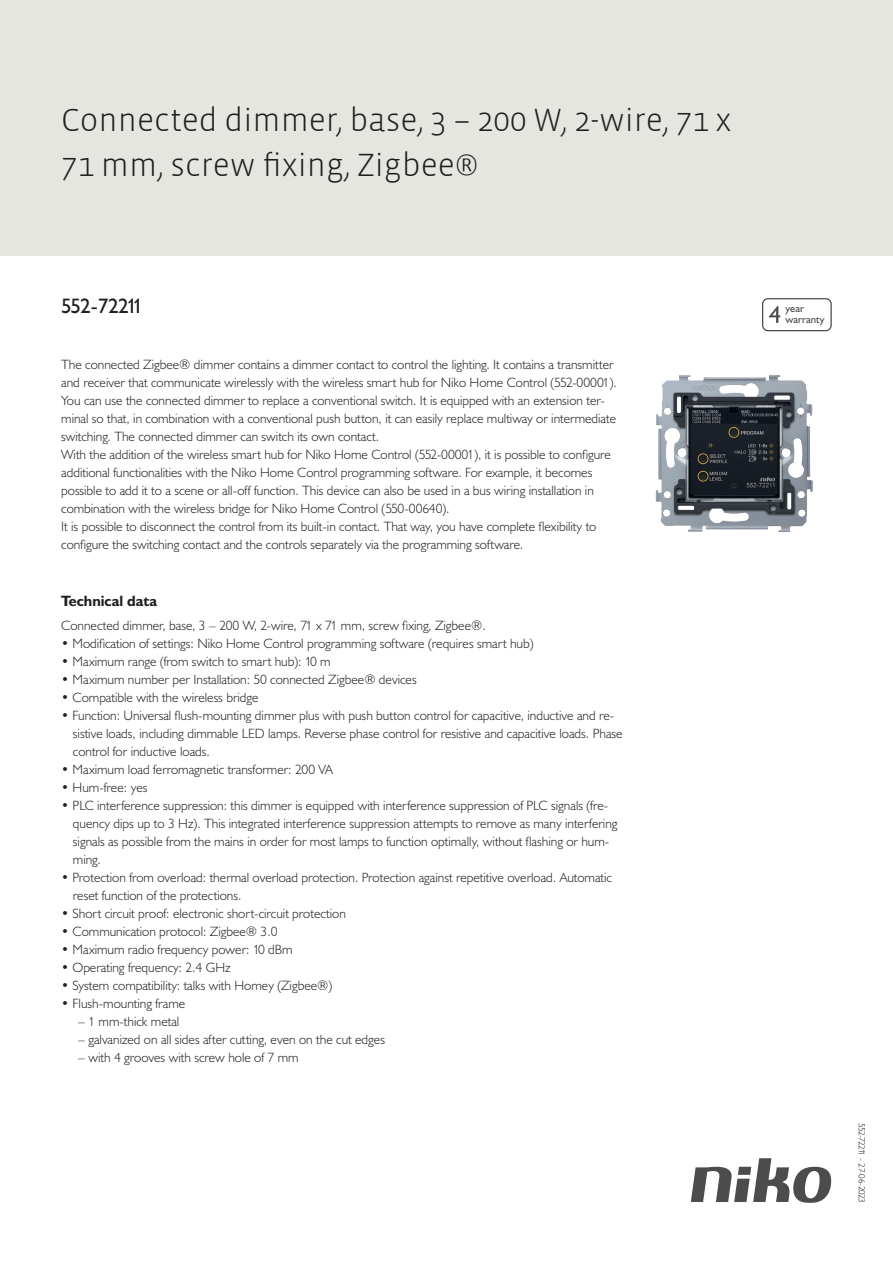
<style>
.page{position:relative;width:893px;height:1263px;background:#fff}
.page>*{position:absolute;margin:0;border:0;box-sizing:border-box;transform-origin:0 0}
.Title_datasheets{font:300 33px/45px "Vista Sans";color:#231f20}
.Article_number{font:21px "Humanist 521 BT";letter-spacing:-.055em;color:#231f20}
.Titles_parts{font:700 15px "Humanist 521 BT";color:#231f20}
.USP_Bullets{font:300 13.5px/18px "Humanist 521 BT";color:#231f20}
.Platte_tekst_CAB{font:300 13.5px/18px "Humanist 521 BT";color:#231f20}
.USP_Bullets_level_2{font:300 13.5px "Humanist 521 BT";color:#231f20}
.t1{font:10.8px/10.8px "Humanist 521 BT";color:#4b4c4d}
.Revision{font:300 9px "Humanist 521 BT";letter-spacing:-.05em;color:#231f20}
</style>
<div class="page">
<svg style="left:691px;top:1158px;width:141px;height:45px"></svg>
<div style="left:0;top:0;width:893px;height:255px;background:#e6e6e0"></div>
<svg style="left:762px;top:298px;width:70px;height:33px"></svg>
<img style="left:655px;top:374px;width:158px;height:158px">
<p class="Title_datasheets" style="left:61px;top:98px;width:672px">Connected dimmer, base, 3 – 200 W, 2-wire, 71 x<br>71 mm, screw fixing, Zigbee®</p>
<p class="Article_number" style="left:61px;top:293px;width:84px">552-72211</p>
<p class="Platte_tekst_CAB" style="left:61px;top:355px;width:557px">The connected Zigbee® dimmer contains a dimmer contact to control the lighting. It contains a transmitter and receiver that communicate wirelessly with the wireless smart hub for Niko Home Control (552-00001).<br>You can use the connected dimmer to replace a conventional switch. It is equipped with an extension ter&shy;minal so that, in combination with a conventional push button, it can easily replace multiway or intermediate switching. The connected dimmer can switch its own contact.<br>With the addition of the wireless smart hub for Niko Home Control (552-00001), it is possible to configure additional functionalities with the Niko Home Control programming software. For example, it becomes possible to add it to a scene or all-off function. This device can also be used in a bus wiring installation in combination with the wireless bridge for Niko Home Control (550-00640).<br>It is possible to disconnect the control from its built-in contact. That way, you have complete flexibility to configure the switching contact and the controls separately via the programming software.</p>
<p class="Titles_parts" style="left:61px;top:591px;width:98px">Technical data</p>
<p class="Platte_tekst_CAB" style="left:61px;top:616px;width:426px">Connected dimmer, base, 3 – 200 W, 2-wire, 71 x 71 mm, screw fixing, Zigbee®.</p>
<p class="USP_Bullets" style="left:61px;top:634px;width:474px">• Modification of settings: Niko Home Control programming software (requires smart hub)</p>
<p class="USP_Bullets" style="left:61px;top:652px;width:271px">• Maximum range (from switch to smart hub): 10 m</p>
<p class="USP_Bullets" style="left:61px;top:670px;width:357px">• Maximum number per Installation: 50 connected Zigbee® devices</p>
<p class="USP_Bullets" style="left:61px;top:688px;width:199px">• Compatible with the wireless bridge</p>
<p class="USP_Bullets" style="left:73px;top:706px;width:551px;text-indent:-12px">• Function: Universal flush-mounting dimmer plus with push button control for capacitive, inductive and re&shy;sistive loads, including dimmable LED lamps. Reverse phase control for resistive and capacitive loads. Phase control for inductive loads.</p>
<p class="USP_Bullets" style="left:61px;top:760px;width:273px">• Maximum load ferromagnetic transformer: 200 VA</p>
<p class="USP_Bullets" style="left:61px;top:778px;width:88px">• Hum-free: yes</p>
<p class="USP_Bullets" style="left:73px;top:796px;width:546px;text-indent:-12px">• PLC interference suppression: this dimmer is equipped with interference suppression of PLC signals (fre&shy;quency dips up to 3 Hz). This integrated interference suppression attempts to remove as many interfering signals as possible from the mains in order for most lamps to function optimally, without flashing or hum&shy;ming.</p>
<p class="USP_Bullets" style="left:73px;top:868px;width:541px;text-indent:-12px">• Protection from overload: thermal overload protection. Protection against repetitive overload. Automatic reset function of the protections.</p>
<p class="USP_Bullets" style="left:61px;top:904px;width:286px">• Short circuit proof: electronic short-circuit protection</p>
<p class="USP_Bullets" style="left:61px;top:922px;width:218px">• Communication protocol: Zigbee® 3.0</p>
<p class="USP_Bullets" style="left:61px;top:940px;width:233px">• Maximum radio frequency power: 10 dBm</p>
<p class="USP_Bullets" style="left:61px;top:958px;width:171px">• Operating frequency: 2.4 GHz</p>
<p class="USP_Bullets" style="left:61px;top:976px;width:273px">• System compatibility: talks with Homey (Zigbee®)</p>
<p class="USP_Bullets" style="left:61px;top:994px;width:125px">• Flush-mounting frame</p>
<p class="USP_Bullets_level_2" style="left:78px;top:1013px;width:103px">– 1 mm-thick metal</p>
<p class="USP_Bullets_level_2" style="left:78px;top:1031px;width:308px">– galvanized on all sides after cutting, even on the cut edges</p>
<p class="USP_Bullets_level_2" style="left:78px;top:1049px;width:222px">– with 4 grooves with screw hole of 7 mm</p>
<p class="t1" style="left:785px;top:303px;width:41px">year warranty</p>
<p class="Revision" style="left:868px;top:1123px;width:81px;rotate:90deg">552-72211 - 27-06-2023</p>
</div>
